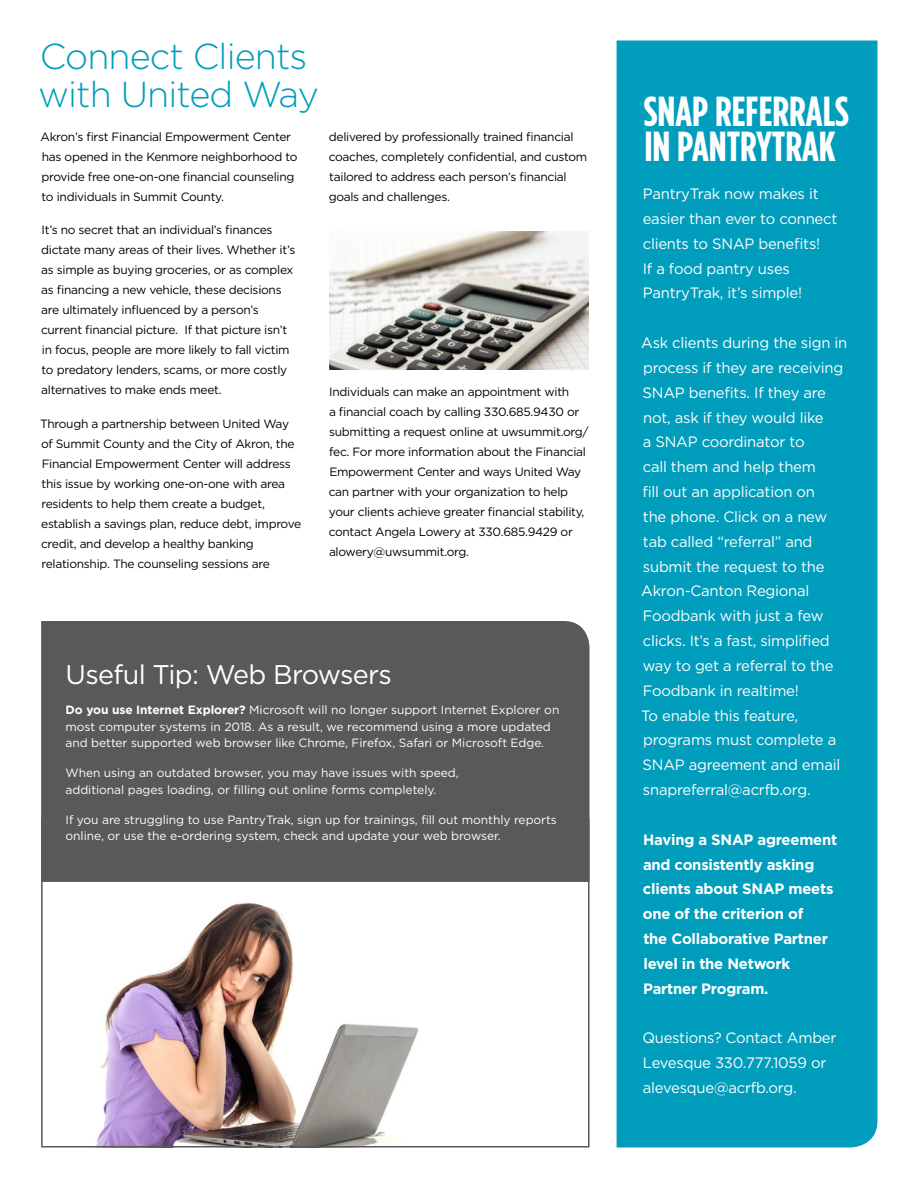
<style>
.page{position:relative;width:918px;height:1188px;background:#fff}
.page>*{position:absolute;margin:0;border:0;box-sizing:border-box;transform-origin:0 0}
.t1{font:700 42px/34.8px "Gotham Condensed";color:#fff}
.t2{font:300 36px/38px "Gotham";letter-spacing:-.025em;color:#009dbc}
.t3{font:27px "Gotham";letter-spacing:-.025em;color:#fff}
.t4{font:15px/24.9px "Gotham";letter-spacing:-.015em;color:#fff}
.t5{font:700 15px/24.9px "Gotham";letter-spacing:-.015em;color:#fff}
.t6{font:12px/20px "Gotham";letter-spacing:-.025em;color:#000}
.t7{font:12px/16.5px "Gotham";letter-spacing:-.005em;color:#fff}
.s1{font-weight:700}
</style>
<div class="page">
<img style="left:96px;top:902px;width:323px;height:243px">
<div style="left:41px;top:621px;width:548px;height:261px;background:#58595b"></div>
<div style="left:617px;top:40px;width:261px;height:1108px;background:#009dbc"></div>
<img style="left:329px;top:231px;width:260px;height:138px">
<h2 class="t2" style="left:38px;top:37px;width:282px">Connect Clients with United Way</h2>
<p class="t6" style="left:41px;top:126px;width:258px">Akron’s first Financial Empowerment Center has opened in the Kenmore neighborhood to provide free one-on-one financial counseling to individuals in Summit County.</p>
<p class="t6" style="left:41px;top:220px;width:256px">It’s no secret that an individual’s finances dictate many areas of their lives. Whether it’s as simple as buying groceries, or as complex as financing a new vehicle, these decisions are ultimately influenced by a person’s current financial picture. If that picture isn’t in focus, people are more likely to fall victim to predatory lenders, scams, or more costly alternatives to make ends meet.</p>
<p class="t6" style="left:40px;top:413px;width:263px">Through a partnership between United Way of Summit County and the City of Akron, the Financial Empowerment Center will address this issue by working one-on-one with area residents to help them create a budget, establish a savings plan, reduce debt, improve credit, and develop a healthy banking relationship. The counseling sessions are</p>
<p class="t6" style="left:329px;top:126px;width:260px">delivered by professionally trained financial coaches, completely confidential, and custom tailored to address each person’s financial goals and challenges.</p>
<p class="t6" style="left:329px;top:382px;width:261px">Individuals can make an appointment with<br>a financial coach by calling 330.685.9430 or submitting a request online at uwsummit.org/ fec. For more information about the Financial Empowerment Center and ways United Way can partner with your organization to help your clients achieve greater financial stability, contact Angela Lowery at 330.685.9429 or alowery@uwsummit.org.</p>
<h3 class="t3" style="left:66px;top:657px;width:328px">Useful Tip: Web Browsers</h3>
<p class="t7" style="left:66px;top:702px;width:495px"><span class="s1">Do you use Internet Explorer?</span> Microsoft will no longer support Internet Explorer on most computer systems in 2018. As a result, we recommend using a more updated and better supported web browser like Chrome, Firefox, Safari or Microsoft Edge.</p>
<p class="t7" style="left:66px;top:765px;width:395px">When using an outdated browser, you may have issues with speed, additional pages loading, or filling out online forms completely.</p>
<p class="t7" style="left:66px;top:811px;width:493px">If you are struggling to use PantryTrak, sign up for trainings, fill out monthly reports online, or use the e-ordering system, check and update your web browser.</p>
<h1 class="t1" style="left:644px;top:93px;width:207px">SNAP REFERRALS<br>IN PANTRYTRAK</h1>
<p class="t4" style="left:643px;top:181px;width:196px">PantryTrak now makes it easier than ever to connect clients to SNAP benefits!<br>If a food pantry uses<br>PantryTrak, it’s simple!</p>
<p class="t4" style="left:641px;top:330px;width:208px">Ask clients during the sign in process if they are receiving<br>SNAP benefits. If they are not, ask if they would like<br>a SNAP coordinator to<br>call them and help them<br>fill out an application on<br>the phone. Click on a new tab called “referral” and submit the request to the<br>Akron-Canton Regional<br>Foodbank with just a few clicks. It’s a fast, simplified way to get a referral to the<br>Foodbank in realtime!<br>To enable this feature, programs must complete a<br>SNAP agreement and email snapreferral@acrfb.org.</p>
<p class="t5" style="left:643px;top:827px;width:196px">Having a SNAP agreement and consistently asking clients about SNAP meets one of the criterion of<br>the Collaborative Partner level in the Network<br>Partner Program.</p>
<p class="t4" style="left:642px;top:1025px;width:196px">Questions? Contact Amber<br>Levesque 330.777.1059 or alevesque@acrfb.org.</p>
</div>
